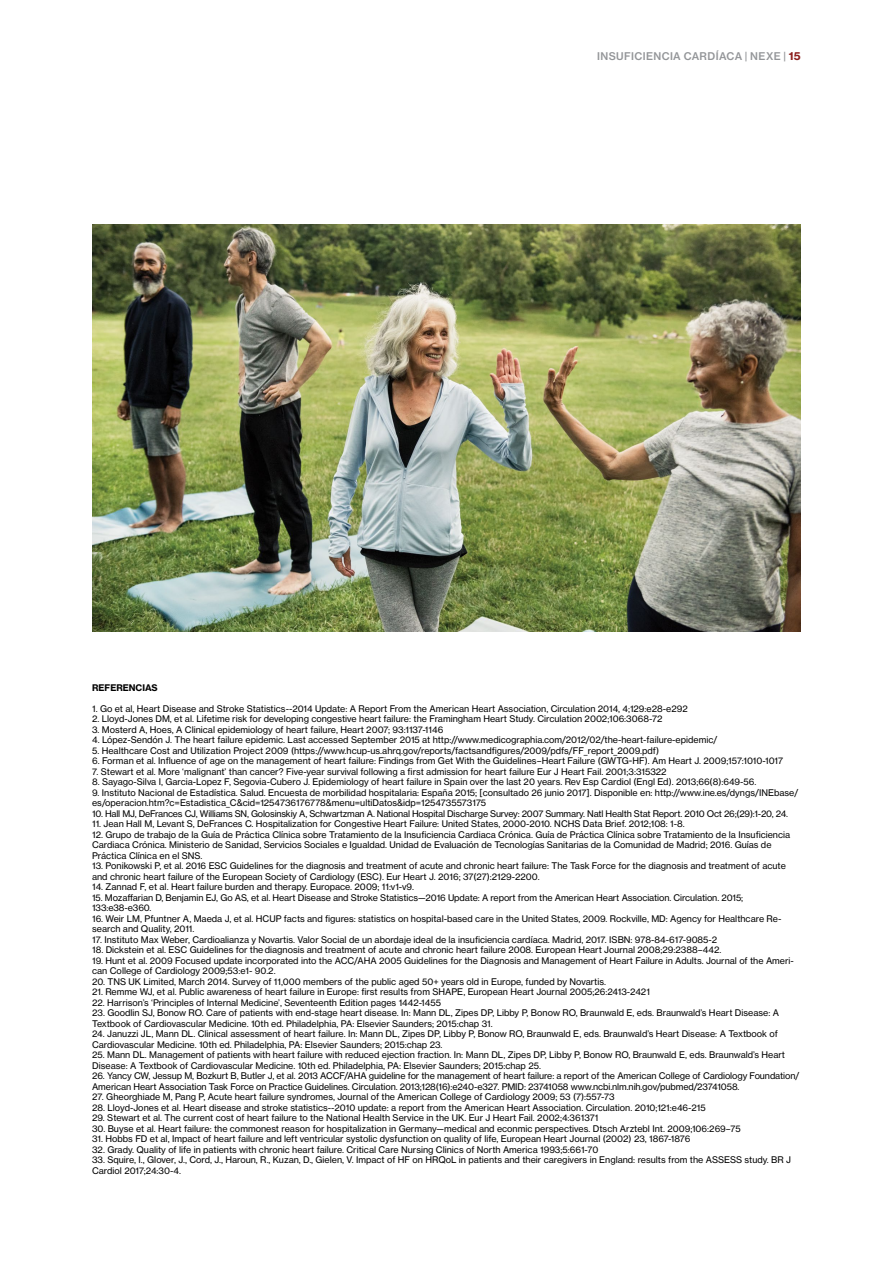
<style>
.page{position:relative;width:893px;height:1263px;background:#fff}
.page>*{position:absolute;margin:0;border:0;box-sizing:border-box;transform-origin:0 0}
.t1{font:500 10.5px "Volta Modern Text 65";color:#939598}
.t2{font:9px/10.5px "Volta Modern Text 55 Roman";color:#000}
.t3{font:9px "Volta Modern Text 55 Roman";letter-spacing:-.02em;color:#000}
.t4{font:700 9px "Volta Modern Text 75";color:#000}
.s1{font-family:"Volta Modern Text 75";font-weight:700;color:#8d1f1d}
</style>
<div class="page">
<img style="left:92px;top:225px;width:709px;height:406px">
<p class="t1" style="left:597px;top:50px;width:8px">INSUFICIENCIA</p>
<p class="t1" style="left:684px;top:50px;width:9px">CARDÍACA</p>
<p class="t1" style="left:745px;top:50px;width:57px">| NEXE | <span class="s1">15</span></p>
<p class="t4" style="left:92px;top:682px;width:67px">REFERENCIAS</p>
<p class="t2" style="left:92px;top:703px;width:597px">1. Go et al, Heart Disease and Stroke Statistics--2014 Update: A Report From the American Heart Association, Circulation 2014, 4;129:e28-e292</p>
<p class="t2" style="left:92px;top:714px;width:572px">2. Lloyd-Jones DM, et al. Lifetime risk for developing congestive heart failure: the Framingham Heart Study. Circulation 2002;106:3068-72</p>
<p class="t2" style="left:92px;top:724px;width:353px">3. Mosterd A, Hoes, A Clinical epidemiology of heart failure, Heart 2007; 93:1137-1146</p>
<p class="t2" style="left:92px;top:735px;width:627px">4. López-Sendón J. The heart failure epidemic. Last accessed September 2015 at http://www.medicographia.com/2012/02/the-heart-failure-epidemic/</p>
<p class="t2" style="left:92px;top:745px;width:568px">5. Healthcare Cost and Utilization Project 2009 (https://www.hcup-us.ahrq.gov/reports/factsandfigures/2009/pdfs/FF_report_2009.pdf)</p>
<p class="t2" style="left:92px;top:756px;width:692px">6. Forman et al. Influence of age on the management of heart failure: Findings from Get With the Guidelines–Heart Failure (GWTG-HF). Am Heart J. 2009;157:1010-1017</p>
<p class="t2" style="left:92px;top:766px;width:576px">7. Stewart et al. More ‘malignant’ than cancer? Five-year survival following a first admission for heart failure Eur J Heart Fail. 2001;3:315322</p>
<p class="t2" style="left:92px;top:777px;width:666px">8. Sayago-Silva I, Garcia-Lopez F, Segovia-Cubero J. Epidemiology of heart failure in Spain over the last 20 years. Rev Esp Cardiol (Engl Ed). 2013;66(8):649-56.</p>
<p class="t2" style="left:92px;top:787px;width:708px">9. Instituto Nacional de Estadística. Salud. Encuesta de morbilidad hospitalaria: España 2015; [consultado 26 junio 2017]. Disponible en: http://www.ine.es/dyngs/INEbase/ es/operacion.htm?c=Estadistica_C&amp;cid=1254736176778&amp;menu=ultiDatos&amp;idp=1254735573175</p>
<p class="t3" style="left:92px;top:808px;width:697px">10. Hall MJ, DeFrances CJ, Williams SN, Golosinskiy A, Schwartzman A. National Hospital Discharge Survey: 2007 Summary. Natl Health Stat Report. 2010 Oct 26;(29):1-20, 24.</p>
<p class="t2" style="left:92px;top:819px;width:594px">11. Jean Hall M, Levant S, DeFrances C. Hospitalization for Congestive Heart Failure: United States, 2000-2010. NCHS Data Brief. 2012;108: 1-8.</p>
<p class="t2" style="left:92px;top:829px;width:699px">12. Grupo de trabajo de la Guía de Práctica Clínica sobre Tratamiento de la Insuficiencia Cardiaca Crónica. Guía de Práctica Clínica sobre Tratamiento de la Insuficiencia<br>Cardiaca Crónica. Ministerio de Sanidad, Servicios Sociales e Igualdad. Unidad de Evaluación de Tecnologías Sanitarias de la Comunidad de Madrid; 2016. Guías de<br>Práctica Clínica en el SNS.</p>
<p class="t2" style="left:92px;top:861px;width:695px">13. Ponikowski P, et al. 2016 ESC Guidelines for the diagnosis and treatment of acute and chronic heart failure: The Task Force for the diagnosis and treatment of acute and chronic heart failure of the European Society of Cardiology (ESC). Eur Heart J. 2016; 37(27):2129-2200.</p>
<p class="t2" style="left:92px;top:882px;width:323px">14. Zannad F, et al. Heart failure burden and therapy. Europace. 2009; 11:v1-v9.</p>
<p class="t2" style="left:92px;top:892px;width:653px">15. Mozaffarian D, Benjamin EJ, Go AS, et al. Heart Disease and Stroke Statistics—2016 Update: A report from the American Heart Association. Circulation. 2015;<br>133:e38-e360.</p>
<p class="t2" style="left:92px;top:913px;width:691px">16. Weir LM, Pfuntner A, Maeda J, et al. HCUP facts and figures: statistics on hospital-based care in the United States, 2009. Rockville, MD: Agency for Healthcare Re&shy;search and Quality, 2011.</p>
<p class="t2" style="left:92px;top:934px;width:627px">17. Instituto Max Weber, Cardioalianza y Novartis. Valor Social de un abordaje ideal de la insuficiencia cardíaca. Madrid, 2017. ISBN: 978-84-617-9085-2</p>
<p class="t2" style="left:92px;top:945px;width:631px">18. Dickstein et al. ESC Guidelines for the diagnosis and treatment of acute and chronic heart failure 2008. European Heart Journal 2008;29:2388–442.</p>
<p class="t2" style="left:92px;top:955px;width:703px">19. Hunt et al. 2009 Focused update incorporated into the ACC/AHA 2005 Guidelines for the Diagnosis and Management of Heart Failure in Adults. Journal of the Ameri&shy;can College of Cardiology 2009;53:e1- 90.2.</p>
<p class="t2" style="left:92px;top:976px;width:515px">20. TNS UK Limited, March 2014. Survey of 11,000 members of the public aged 50+ years old in Europe, funded by Novartis.</p>
<p class="t2" style="left:92px;top:987px;width:559px">21. Remme WJ, et al. Public awareness of heart failure in Europe: first results from SHAPE, European Heart Journal 2005;26:2413-2421</p>
<p class="t2" style="left:92px;top:997px;width:350px">22. Harrison’s ‘Principles of Internal Medicine’, Seventeenth Edition pages 1442-1455</p>
<p class="t2" style="left:92px;top:1008px;width:688px">23. Goodlin SJ, Bonow RO. Care of patients with end-stage heart disease. In: Mann DL, Zipes DP, Libby P, Bonow RO, Braunwald E, eds. Braunwald’s Heart Disease: A<br>Textbook of Cardiovascular Medicine. 10th ed. Philadelphia, PA: Elsevier Saunders; 2015:chap 31.</p>
<p class="t2" style="left:92px;top:1029px;width:687px">24. Januzzi JL, Mann DL. Clinical assessment of heart failure. In: Mann DL, Zipes DP, Libby P, Bonow RO, Braunwald E, eds. Braunwald’s Heart Disease: A Textbook of<br>Cardiovascular Medicine. 10th ed. Philadelphia, PA: Elsevier Saunders; 2015:chap 23.</p>
<p class="t2" style="left:92px;top:1050px;width:694px">25. Mann DL. Management of patients with heart failure with reduced ejection fraction. In: Mann DL, Zipes DP, Libby P, Bonow RO, Braunwald E, eds. Braunwald’s Heart<br>Disease: A Textbook of Cardiovascular Medicine. 10th ed. Philadelphia, PA: Elsevier Saunders; 2015:chap 25.</p>
<p class="t2" style="left:92px;top:1071px;width:709px">26. Yancy CW, Jessup M, Bozkurt B, Butler J, et al. 2013 ACCF/AHA guideline for the management of heart failure: a report of the American College of Cardiology Foundation/<br>American Heart Association Task Force on Practice Guidelines. Circulation. 2013;128(16):e240-e327. PMID: 23741058 www.ncbi.nlm.nih.gov/pubmed/23741058.</p>
<p class="t2" style="left:92px;top:1092px;width:524px">27. Gheorghiade M, Pang P, Acute heart failure syndromes, Journal of the American College of Cardiology 2009; 53 (7):557-73</p>
<p class="t2" style="left:92px;top:1102px;width:615px">28. Lloyd-Jones et al. Heart disease and stroke statistics--2010 update: a report from the American Heart Association. Circulation. 2010;121:e46-215</p>
<p class="t2" style="left:92px;top:1113px;width:508px">29. Stewart et al. The current cost of heart failure to the National Health Service in the UK. Eur J Heart Fail. 2002;4:361371</p>
<p class="t2" style="left:92px;top:1123px;width:650px">30. Buyse et al. Heart failure: the commonest reason for hospitalization in Germany—medical and econmic perspectives. Dtsch Arztebl Int. 2009;106:269–75</p>
<p class="t2" style="left:92px;top:1134px;width:600px">31. Hobbs FD et al, Impact of heart failure and left ventricular systolic dysfunction on quality of life, European Heart Journal (2002) 23, 1867-1876</p>
<p class="t2" style="left:92px;top:1144px;width:508px">32. Grady. Quality of life in patients with chronic heart failure. Critical Care Nursing Clinics of North America 1993;5:661-70</p>
<p class="t2" style="left:92px;top:1155px;width:700px">33. Squire, I., Glover, J., Cord, J., Haroun, R., Kuzan, D., Gielen, V. Impact of HF on HRQoL in patients and their caregivers in England: results from the ASSESS study. BR J<br>Cardiol 2017;24:30-4.</p>
</div>
